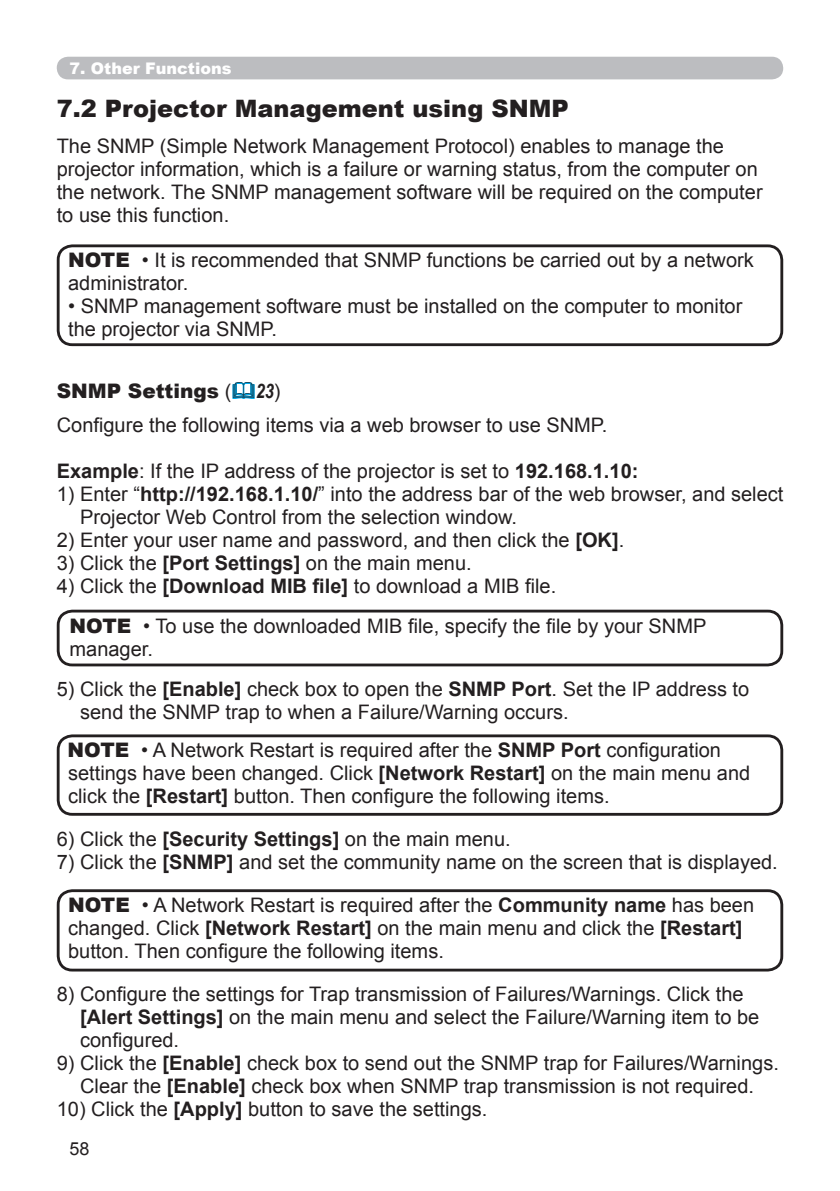
<style>
.page{position:relative;width:840px;height:1191px;background:#fff}
.page>*{position:absolute;margin:0;border:0;box-sizing:border-box;transform-origin:0 0}
.t1{font:900 24px "Arial";color:#231f20}
.t2{font:20px/23px "Arial";color:#231f20}
.t3{font:900 20px "Arial";color:#231f20}
.t4{font:18px "Arial";color:#231f20}
.t5{font:900 16px "Arial";color:#fff}
.s1{font-weight:900}
.s2{font-family:"Arial Narrow";font-weight:700;font-style:italic}
.s3{font-weight:700}
</style>
<div class="page">
<div style="left:57px;top:244px;width:725px;height:102px;border:3px solid #231f20;border-radius:14px"></div>
<div style="left:57px;top:609px;width:725px;height:57px;border:3px solid #231f20;border-radius:14px"></div>
<div style="left:57px;top:57px;width:725px;height:22px;background:#bcbdc0;border-radius:11px"></div>
<div style="left:57px;top:889px;width:725px;height:82px;border:3px solid #231f20;border-radius:14px"></div>
<div style="left:57px;top:734px;width:725px;height:81px;border:3px solid #231f20;border-radius:14px"></div>
<svg style="left:232px;top:382px;width:23px;height:17px"></svg>
<p class="t5" style="left:70px;top:57px;width:163px">7. Other Functions</p>
<p class="t1" style="left:57px;top:91px;width:513px">7.2 Projector Management using SNMP</p>
<p class="t2" style="left:57px;top:135px;width:707px">The SNMP (Simple Network Management Protocol) enables to manage the projector information, which is a failure or warning status, from the computer on the network. The SNMP management software will be required on the computer to use this function.</p>
<p class="t2" style="left:68px;top:249px;width:687px;text-indent:74px">• It is recommended that SNMP functions be carried out by a network administrator.</p>
<p class="t2" style="left:68px;top:295px;width:675px">• SNMP management software must be installed on the computer to monitor the projector via SNMP.</p>
<p class="t3" style="left:68px;top:246px;width:63px">NOTE</p>
<p class="t2" style="left:57px;top:374px;width:551px;line-height:34px"><span class="s1">SNMP Settings</span> ( <span class="s2">23</span>)<br>Configure the following items via a web browser to use SNMP.</p>
<p class="t2" style="left:57px;top:459px;width:583px"><span class="s3">Example</span>: If the IP address of the projector is set to <span class="s3">192.168.1.10:</span></p>
<p class="t2" style="left:80px;top:482px;width:704px;text-indent:-23px">1) Enter “<span class="s3">http://192.168.1.10/</span>” into the address bar of the web browser, and select<br>Projector Web Control from the selection window.</p>
<p class="t2" style="left:57px;top:528px;width:568px">2) Enter your user name and password, and then click the <span class="s3">[OK]</span>.</p>
<p class="t2" style="left:57px;top:551px;width:416px">3) Click the <span class="s3">[Port Settings]</span> on the main menu.</p>
<p class="t2" style="left:57px;top:574px;width:500px">4) Click the <span class="s3">[Download MIB file]</span> to download a MIB file.</p>
<p class="t2" style="left:69px;top:614px;width:638px;text-indent:74px">• To use the downloaded MIB file, specify the file by your SNMP manager.</p>
<p class="t3" style="left:69px;top:611px;width:63px">NOTE</p>
<p class="t2" style="left:80px;top:678px;width:670px;text-indent:-23px">5) Click the <span class="s3">[Enable]</span> check box to open the <span class="s3">SNMP Port</span>. Set the IP address to send the SNMP trap to when a Failure/Warning occurs.</p>
<p class="t2" style="left:68px;top:739px;width:683px;text-indent:73px">• A Network Restart is required after the <span class="s3">SNMP Port</span> configuration settings have been changed. Click <span class="s3">[Network Restart]</span> on the main menu and click the <span class="s3">[Restart]</span> button. Then configure the following items.</p>
<p class="t3" style="left:67px;top:735px;width:63px">NOTE</p>
<p class="t2" style="left:57px;top:827px;width:455px">6) Click the <span class="s3">[Security Settings]</span> on the main menu.</p>
<p class="t2" style="left:57px;top:850px;width:722px">7) Click the <span class="s3">[SNMP]</span> and set the community name on the screen that is displayed.</p>
<p class="t2" style="left:68px;top:893px;width:687px;text-indent:74px">• A Network Restart is required after the <span class="s3">Community name</span> has been changed. Click <span class="s3">[Network Restart]</span> on the main menu and click the <span class="s3">[Restart] </span>button. Then configure the following items.</p>
<p class="t3" style="left:68px;top:890px;width:63px">NOTE</p>
<p class="t2" style="left:80px;top:982px;width:680px;text-indent:-23px">8) Configure the settings for Trap transmission of Failures/Warnings. Click the <span class="s3">[Alert Settings]</span> on the main menu and select the Failure/Warning item to be configured.</p>
<p class="t2" style="left:57px;top:1051px;width:723px;text-align:center">9) Click the <span class="s3">[Enable]</span> check box to send out the SNMP trap for Failures/Warnings.<br>Clear the <span class="s3">[Enable]</span> check box when SNMP trap transmission is not required.</p>
<p class="t2" style="left:57px;top:1097px;width:432px">10) Click the <span class="s3">[Apply]</span> button to save the settings.</p>
<p class="t4" style="left:69px;top:1137px;width:22px">58</p>
</div>
